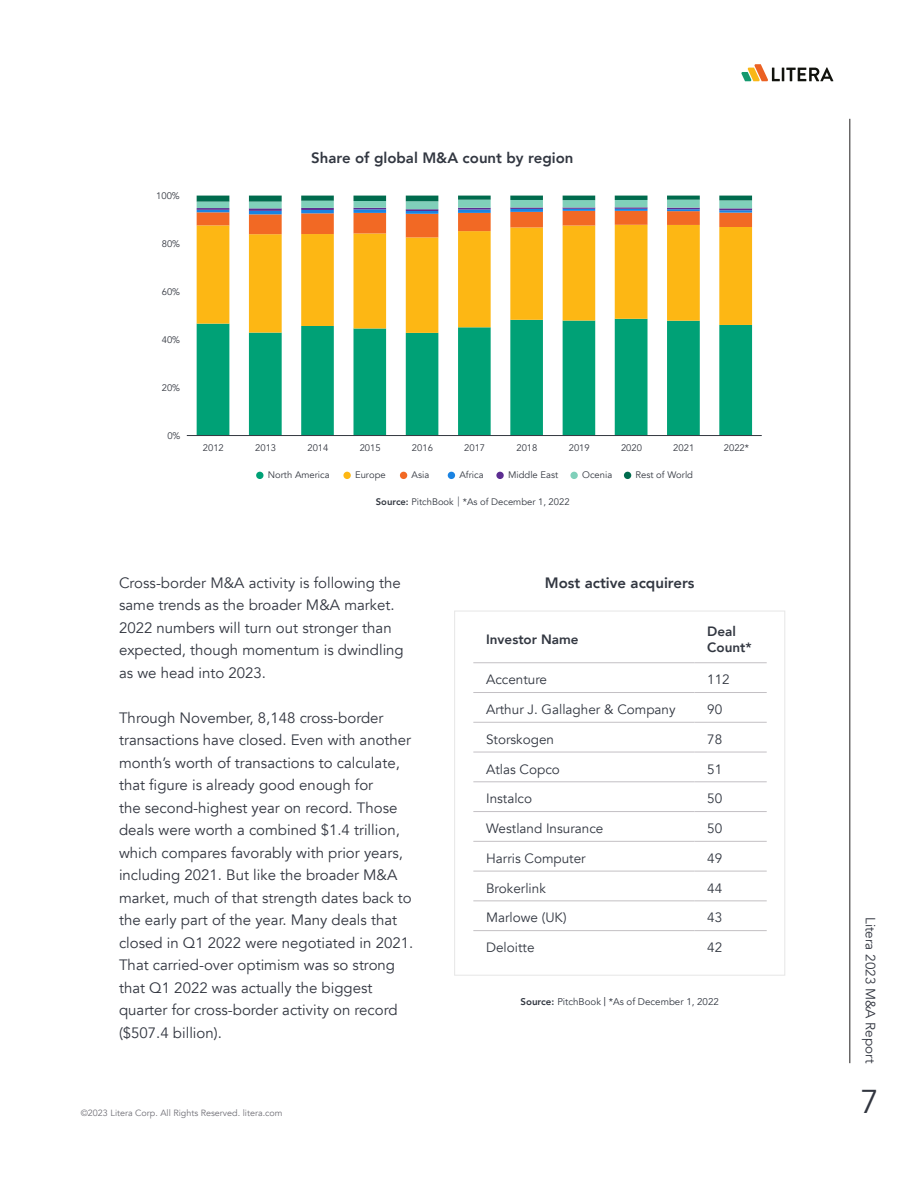
<style>
.page{position:relative;width:918px;height:1188px;background:#fff}
.page>*{position:absolute;margin:0;border:0;box-sizing:border-box;transform-origin:0 0}
.t1{font:33px "Avenir";color:#323640}
.t2{font:15px/22.5px "Avenir";color:#323640}
.t3{font:800 15px "Avenir";color:#323741}
.t4{font:13.5px "Avenir";color:#323741}
.t5{font:800 13.5px/16.2px "Avenir";color:#323741}
.t6{font:13.5px "Avenir";color:#323640}
.t7{font:9.75px "Avenir";color:#323741}
.t8{font:9.45px "Avenir";color:#333740}
.t9{font:9.45px "Avenir";color:#333841}
.t10{font:9px "Avenir";color:#706f76}
.s1{font-weight:800}
.s2{font-weight:300;font-size:10.05px}
.s3{font-size:12px}
</style>
<div class="page">
<svg style="left:741px;top:64px;width:92px;height:17px"></svg>
<hr style="left:850px;top:119px;width:1px;height:944px;background:#231f20">
<svg style="left:197px;top:333px;width:555px;height:102px;fill:#00a176"></svg>
<svg style="left:197px;top:237px;width:555px;height:96px;fill:#fdb714"></svg>
<svg style="left:197px;top:196px;width:555px;height:41px"></svg>
<hr style="left:187px;top:435px;width:575px;height:1px;background:#333740">
<div style="left:256px;top:472px;width:8px;height:7px;background:#00a176;border-radius:50%"></div>
<div style="left:400px;top:472px;width:7px;height:7px;background:#f26924;border-radius:50%"></div>
<div style="left:448px;top:472px;width:7px;height:7px;background:#1a83e2;border-radius:50%"></div>
<div style="left:496px;top:472px;width:8px;height:7px;background:#5c2d91;border-radius:50%"></div>
<div style="left:570px;top:472px;width:8px;height:7px;background:#80d0ba;border-radius:50%"></div>
<div style="left:624px;top:472px;width:7px;height:7px;background:#006b4d;border-radius:50%"></div>
<div style="left:343px;top:472px;width:8px;height:7px;background:#fdb714;border-radius:50%"></div>
<hr style="left:473px;top:662px;width:221px;height:1px;background:#c3c0c4">
<hr style="left:694px;top:662px;width:73px;height:1px;background:#c3c0c4">
<hr style="left:473px;top:692px;width:221px;height:1px;background:#c3c0c4">
<hr style="left:694px;top:692px;width:73px;height:1px;background:#c3c0c4">
<hr style="left:473px;top:722px;width:221px;height:1px;background:#c3c0c4">
<hr style="left:694px;top:722px;width:73px;height:1px;background:#c3c0c4">
<hr style="left:473px;top:752px;width:221px;height:1px;background:#c3c0c4">
<hr style="left:694px;top:752px;width:73px;height:1px;background:#c3c0c4">
<hr style="left:473px;top:781px;width:221px;height:1px;background:#c3c0c4">
<hr style="left:694px;top:781px;width:73px;height:1px;background:#c3c0c4">
<hr style="left:473px;top:811px;width:221px;height:1px;background:#c3c0c4">
<hr style="left:694px;top:811px;width:73px;height:1px;background:#c3c0c4">
<hr style="left:473px;top:841px;width:221px;height:1px;background:#c3c0c4">
<hr style="left:694px;top:841px;width:73px;height:1px;background:#c3c0c4">
<hr style="left:473px;top:871px;width:221px;height:1px;background:#c3c0c4">
<hr style="left:694px;top:871px;width:73px;height:1px;background:#c3c0c4">
<hr style="left:473px;top:900px;width:221px;height:1px;background:#c3c0c4">
<hr style="left:694px;top:900px;width:73px;height:1px;background:#c3c0c4">
<hr style="left:473px;top:930px;width:221px;height:1px;background:#c3c0c4">
<hr style="left:694px;top:930px;width:73px;height:1px;background:#c3c0c4">
<div style="left:454px;top:611px;width:331px;height:365px;border:1px solid #e8e8e8"></div>
<p class="t8" style="left:156px;top:190px;width:25px">100%</p>
<p class="t8" style="left:162px;top:238px;width:20px">80%</p>
<p class="t8" style="left:162px;top:286px;width:20px">60%</p>
<p class="t8" style="left:162px;top:334px;width:20px">40%</p>
<p class="t8" style="left:162px;top:382px;width:20px">20%</p>
<p class="t8" style="left:167px;top:430px;width:15px">0%</p>
<p class="t3" style="left:311px;top:146px;width:264px">Share of global M&amp;A count by region</p>
<p class="t8" style="left:203px;top:442px;width:23px">2012</p>
<p class="t8" style="left:255px;top:442px;width:23px">2013</p>
<p class="t8" style="left:307px;top:442px;width:23px">2014</p>
<p class="t8" style="left:360px;top:442px;width:23px">2015</p>
<p class="t8" style="left:412px;top:442px;width:23px">2016</p>
<p class="t8" style="left:464px;top:442px;width:23px">2017</p>
<p class="t8" style="left:516px;top:442px;width:23px">2018</p>
<p class="t8" style="left:569px;top:442px;width:23px">2019</p>
<p class="t8" style="left:621px;top:442px;width:23px">2020</p>
<p class="t8" style="left:673px;top:442px;width:23px">2021</p>
<p class="t8" style="left:724px;top:442px;width:27px">2022*</p>
<p class="t8" style="left:268px;top:469px;width:63px">North America</p>
<p class="t8" style="left:355px;top:469px;width:32px">Europe</p>
<p class="t8" style="left:412px;top:469px;width:19px">Asia</p>
<p class="t8" style="left:459px;top:469px;width:26px">Africa</p>
<p class="t8" style="left:508px;top:469px;width:52px">Middle East</p>
<p class="t8" style="left:582px;top:469px;width:32px">Ocenia</p>
<p class="t8" style="left:636px;top:469px;width:59px">Rest of World</p>
<p class="t9" style="left:376px;top:496px;width:195px"><span class="s1">Source:</span> PitchBook <span class="s2">|</span> *As of December 1, 2022</p>
<p class="t2" style="left:119px;top:572px;width:286px">Cross-border M&amp;A activity is following the same trends as the broader M&amp;A market.<br>2022 numbers will turn out stronger than expected, though momentum is dwindling as we head into 2023.</p>
<p class="t2" style="left:119px;top:707px;width:296px">Through November, 8,148 cross-border transactions have closed. Even with another month’s worth of transactions to calculate, that figure is already good enough for<br>the second-highest year on record. Those deals were worth a combined $1.4 trillion, which compares favorably with prior years, including 2021. But like the broader M&amp;A market, much of that strength dates back to the early part of the year. Many deals that closed in Q1 2022 were negotiated in 2021.<br>That carried-over optimism was so strong that Q1 2022 was actually the biggest quarter for cross-border activity on record ($507.4 billion).</p>
<p class="t10" style="left:81px;top:1107px;width:203px">©2023 Litera Corp. All Rights Reserved. litera.com</p>
<p class="t3" style="left:545px;top:571px;width:151px">Most active acquirers</p>
<p class="t5" style="left:486px;top:631px;width:94px">Investor Name</p>
<p class="t5" style="left:707px;top:623px;width:46px">Deal<br>Count*</p>
<p class="t4" style="left:486px;top:672px;width:63px">Accenture</p>
<p class="t4" style="left:707px;top:672px;width:24px">112</p>
<p class="t4" style="left:486px;top:701px;width:191px">Arthur J. Gallagher &amp; Company</p>
<p class="t4" style="left:707px;top:701px;width:17px">90</p>
<p class="t4" style="left:486px;top:731px;width:69px">Storskogen</p>
<p class="t4" style="left:707px;top:731px;width:17px">78</p>
<p class="t4" style="left:486px;top:761px;width:75px">Atlas Copco</p>
<p class="t4" style="left:707px;top:761px;width:17px">51</p>
<p class="t4" style="left:486px;top:791px;width:48px">Instalco</p>
<p class="t4" style="left:707px;top:791px;width:17px">50</p>
<p class="t4" style="left:486px;top:821px;width:119px">Westland Insurance</p>
<p class="t4" style="left:707px;top:821px;width:17px">50</p>
<p class="t4" style="left:486px;top:850px;width:101px">Harris Computer</p>
<p class="t4" style="left:707px;top:850px;width:17px">49</p>
<p class="t4" style="left:486px;top:880px;width:61px">Brokerlink</p>
<p class="t4" style="left:707px;top:880px;width:17px">44</p>
<p class="t4" style="left:486px;top:910px;width:82px">Marlowe (UK)</p>
<p class="t4" style="left:707px;top:910px;width:17px">43</p>
<p class="t4" style="left:486px;top:940px;width:50px">Deloitte</p>
<p class="t4" style="left:707px;top:940px;width:17px">42</p>
<p class="t7" style="left:521px;top:996px;width:200px"><span class="s1">Source:</span> PitchBook <span class="s3">|</span> *As of December 1, 2022</p>
<p class="t6" style="left:879px;top:917px;width:148px;rotate:90deg">Litera 2023 M&amp;A Report</p>
<h1 class="t1" style="left:861px;top:1082px;width:20px">7</h1>
</div>
